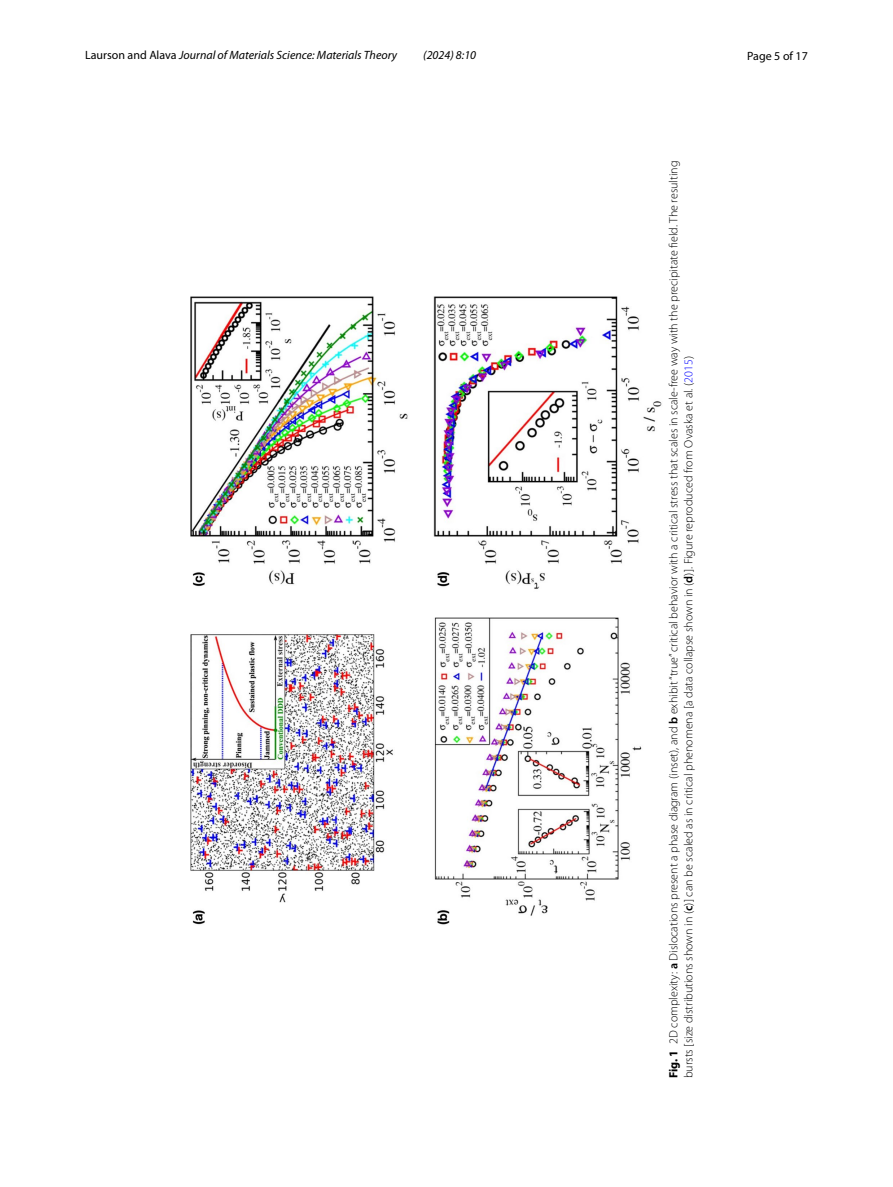
<style>
.page{position:relative;width:893px;height:1187px;background:#fff}
.page>*{position:absolute;margin:0;border:0;box-sizing:border-box;transform-origin:0 0}
.t1{font:300 12px/15px "Myriad Pro";color:#000}
.t2{font:italic 12px "Myriad Pro";color:#000}
.t3{font:12px "Myriad Pro";color:#000}
.s1{font-style:normal}
.s2{font-weight:700}
.s3{font-weight:600}
.s4{color:#00f}
</style>
<div class="page">
<img style="left:191px;top:296px;width:471px;height:629px">
<p class="t2" style="left:85px;top:48px;width:314px"><span class="s1">Laurson and Alava</span> Journal of Materials Science: Materials Theory</p>
<p class="t2" style="left:423px;top:48px;width:54px">(2024) 8:10</p>
<p class="t3" style="left:747px;top:48px;width:62px">Page 5 of 17</p>
<p class="t1" style="left:666px;top:1078px;width:919px;rotate:-90deg"><span class="s2">Fig. 1</span> 2D complexity: <span class="s3">a</span> Dislocations present a phase diagram (inset), and <span class="s3">b</span> exhibit “true” critical behavior with a critical stress that scales in scale-free way with the precipitate field. The resulting bursts [size distributions shown in (<span class="s3">c</span>)] can be scaled as in critical phenomena [a data collapse shown in (<span class="s3">d</span>)]. Figure reproduced from Ovaska et al. (<span class="s4">2015</span>)</p>
</div>
